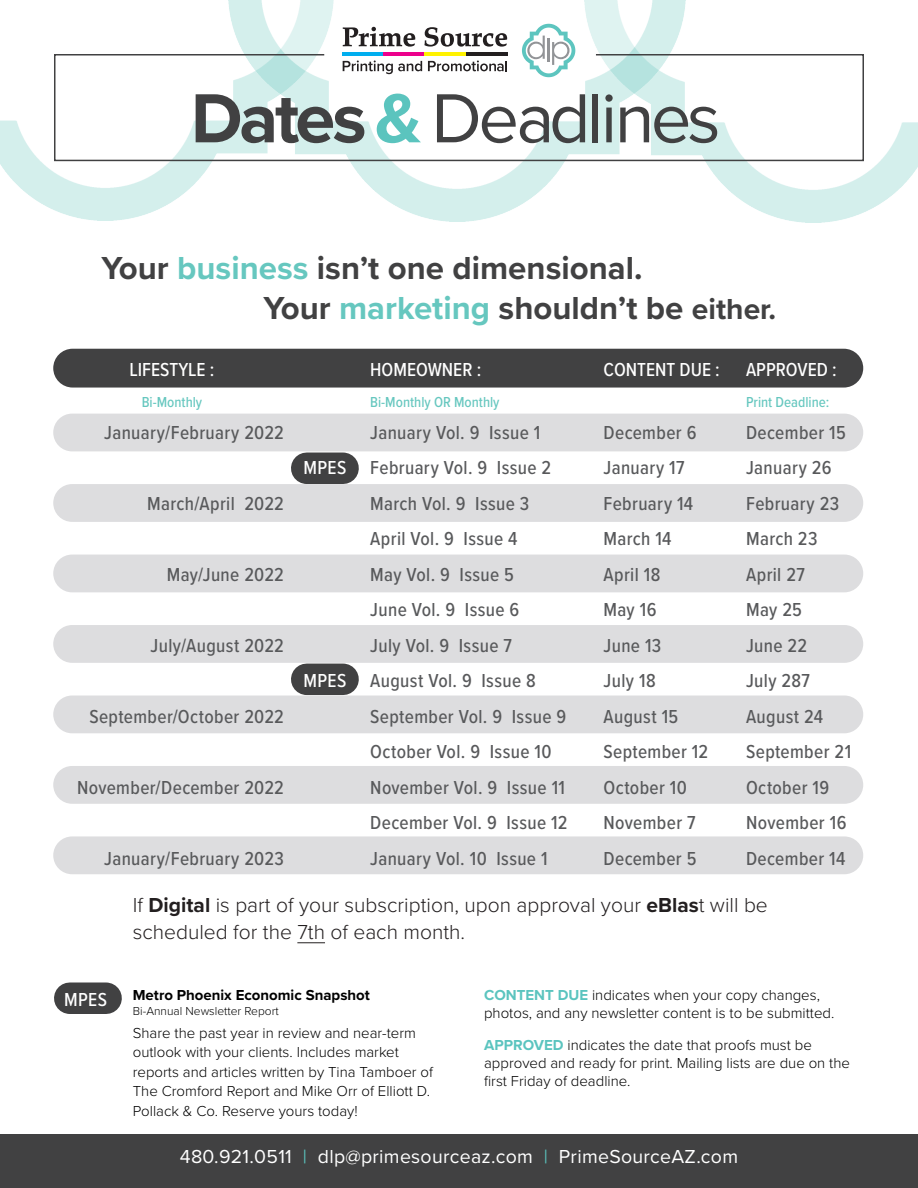
<style>
.page{position:relative;width:918px;height:1188px;background:#fff}
.page>*{position:absolute;margin:0;border:0;box-sizing:border-box;transform-origin:0 0}
.t1{font:72px "Proxima Nova";letter-spacing:-.05em;color:#414142}
.t2{font:700 33px/40.5px "Proxima Nova";color:#414142}
.t3{font:300 21px/27px "Proxima Nova";color:#231f20}
.t4{font:500 19.5px "Proxima Nova Cond";letter-spacing:.02em;color:#58595b}
.t5{font:19.5px "Proxima Nova";letter-spacing:.015em;color:#fff}
.t6{font:500 19.5px "Proxima Nova Cond";color:#fff}
.t7{font:300 15px/19.5px "Proxima Nova";color:#000}
.t8{font:500 15px "Proxima Nova Cond";color:#66c7bf}
.t9{font:700 15px "Proxima Nova";color:#000}
.t10{font:300 12px "Proxima Nova";color:#000}
.s1{font-weight:700}
.s2{font-weight:700;color:#5bc4be}
.s3{color:#66c7bf}
.s4{font-size:30px}
.s5{color:#fff}
.s6{font-weight:700;color:#5bc4bf}
.s7{color:#5bc4bf}
</style>
<div class="page">
<img style="left:0;top:0;width:229px;height:221px">
<img style="left:706px;top:122px;width:212px;height:100px">
<img style="left:229px;top:0;width:457px;height:222px">
<svg style="left:53px;top:53px;width:812px;height:109px"></svg>
<hr style="left:343px;top:52px;width:41px;height:3px;background:#00aeef">
<hr style="left:384px;top:52px;width:41px;height:3px;background:#ec008c">
<hr style="left:425px;top:52px;width:41px;height:3px;background:#fff200">
<hr style="left:466px;top:52px;width:41px;height:3px;background:#231f20">
<svg style="left:343px;top:27px;width:72px;height:20px"></svg>
<svg style="left:424px;top:27px;width:83px;height:20px"></svg>
<svg style="left:343px;top:60px;width:79px;height:14px"></svg>
<svg style="left:428px;top:60px;width:79px;height:11px"></svg>
<svg style="left:522px;top:24px;width:53px;height:53px"></svg>
<div style="left:0;top:1134px;width:918px;height:54px;background:#414142"></div>
<div style="left:307px;top:664px;width:36px;height:31px;background:#414142"></div>
<div style="left:307px;top:453px;width:36px;height:31px;background:#414142"></div>
<div style="left:53px;top:349px;width:810px;height:39px;background:#414142;border-radius:19px"></div>
<div style="left:53px;top:766px;width:810px;height:38px;background:#dddddf;border-radius:19px"></div>
<div style="left:53px;top:414px;width:810px;height:37px;background:#dddddf;border-radius:19px"></div>
<div style="left:53px;top:484px;width:810px;height:38px;background:#dddddf;border-radius:19px"></div>
<div style="left:53px;top:555px;width:810px;height:37px;background:#dddddf;border-radius:19px"></div>
<div style="left:53px;top:625px;width:810px;height:38px;background:#dddddf;border-radius:19px"></div>
<div style="left:53px;top:696px;width:810px;height:37px;background:#dddddf;border-radius:19px"></div>
<div style="left:53px;top:836px;width:810px;height:38px;background:#dddddf;border-radius:19px"></div>
<svg style="left:297px;top:942px;width:28px;height:1px"></svg>
<div style="left:70px;top:982px;width:36px;height:32px;background:#414142"></div>
<h1 class="t1" style="left:191px;top:65px;width:531px"><span class="s1">Dates</span> <span class="s2">&amp;</span> Deadlines</h1>
<h2 class="t2" style="left:264px;top:247px;width:514px;text-indent:-162px">Your <span class="s3">business</span> isn’t one dimensional.<br>Your <span class="s3">marketing</span> shouldn’t be <span class="s4">either.</span></h2>
<p class="t6" style="left:130px;top:355px;width:86px">LIFESTYLE :</p>
<p class="t6" style="left:370px;top:355px;width:113px">HOMEOWNER :</p>
<p class="t6" style="left:604px;top:355px;width:118px">CONTENT DUE :</p>
<p class="t6" style="left:746px;top:355px;width:92px">APPROVED :</p>
<p class="t8" style="left:142px;top:391px;width:62px">Bi-Monthly</p>
<p class="t8" style="left:370px;top:391px;width:131px">Bi-Monthly OR Monthly</p>
<p class="t8" style="left:746px;top:391px;width:85px">Print Deadline:</p>
<p class="t4" style="left:104px;top:418px;width:181px">January/February 2022</p>
<p class="t4" style="left:370px;top:418px;width:172px">January Vol. 9 Issue 1</p>
<p class="t4" style="left:604px;top:418px;width:94px">December 6</p>
<p class="t4" style="left:746px;top:418px;width:101px">December 15</p>
<p class="t4" style="left:303px;top:454px;width:249px"><span class="s5">MPES</span> February Vol. 9 Issue 2</p>
<p class="t4" style="left:604px;top:454px;width:83px">January 17</p>
<p class="t4" style="left:746px;top:454px;width:87px">January 26</p>
<p class="t4" style="left:147px;top:489px;width:138px">March/April 2022</p>
<p class="t4" style="left:370px;top:489px;width:161px">March Vol. 9 Issue 3</p>
<p class="t4" style="left:604px;top:489px;width:91px">February 14</p>
<p class="t4" style="left:746px;top:489px;width:95px">February 23</p>
<p class="t4" style="left:370px;top:525px;width:149px">April Vol. 9 Issue 4</p>
<p class="t4" style="left:604px;top:525px;width:70px">March 14</p>
<p class="t4" style="left:746px;top:525px;width:73px">March 23</p>
<p class="t4" style="left:167px;top:560px;width:119px">May/June 2022</p>
<p class="t4" style="left:370px;top:560px;width:145px">May Vol. 9 Issue 5</p>
<p class="t4" style="left:604px;top:560px;width:58px">April 18</p>
<p class="t4" style="left:746px;top:560px;width:60px">April 27</p>
<p class="t4" style="left:370px;top:595px;width:151px">June Vol. 9 Issue 6</p>
<p class="t4" style="left:604px;top:595px;width:55px">May 16</p>
<p class="t4" style="left:746px;top:595px;width:57px">May 25</p>
<p class="t4" style="left:151px;top:631px;width:135px">July/August 2022</p>
<p class="t4" style="left:370px;top:631px;width:143px">July Vol. 9 Issue 7</p>
<p class="t4" style="left:604px;top:631px;width:59px">June 13</p>
<p class="t4" style="left:746px;top:631px;width:63px">June 22</p>
<p class="t4" style="left:303px;top:666px;width:234px"><span class="s5">MPES</span> August Vol. 9 Issue 8</p>
<p class="t4" style="left:604px;top:666px;width:54px">July 18</p>
<p class="t4" style="left:746px;top:666px;width:65px">July 287</p>
<p class="t4" style="left:89px;top:702px;width:196px">September/October 2022</p>
<p class="t4" style="left:370px;top:702px;width:198px">September Vol. 9 Issue 9</p>
<p class="t4" style="left:604px;top:702px;width:76px">August 15</p>
<p class="t4" style="left:746px;top:702px;width:79px">August 24</p>
<p class="t4" style="left:370px;top:737px;width:183px">October Vol. 9 Issue 10</p>
<p class="t4" style="left:604px;top:737px;width:106px">September 12</p>
<p class="t4" style="left:746px;top:737px;width:107px">September 21</p>
<p class="t4" style="left:77px;top:773px;width:208px">November/December 2022</p>
<p class="t4" style="left:370px;top:773px;width:196px">November Vol. 9 Issue 11</p>
<p class="t4" style="left:604px;top:773px;width:85px">October 10</p>
<p class="t4" style="left:746px;top:773px;width:85px">October 19</p>
<p class="t4" style="left:370px;top:808px;width:199px">December Vol. 9 Issue 12</p>
<p class="t4" style="left:604px;top:808px;width:94px">November 7</p>
<p class="t4" style="left:746px;top:808px;width:102px">November 16</p>
<p class="t4" style="left:104px;top:844px;width:181px">January/February 2023</p>
<p class="t4" style="left:370px;top:844px;width:179px">January Vol. 10 Issue 1</p>
<p class="t4" style="left:604px;top:844px;width:94px">December 5</p>
<p class="t4" style="left:746px;top:844px;width:101px">December 14</p>
<p class="t3" style="left:133px;top:891px;width:637px">If <span class="s1">Digital</span> is part of your subscription, upon approval your <span class="s1">eBlas</span>t will be scheduled for the 7th of each month.</p>
<p class="t6" style="left:64px;top:985px;width:45px">MPES</p>
<p class="t9" style="left:133px;top:984px;width:239px">Metro Phoenix Economic Snapshot</p>
<p class="t10" style="left:133px;top:1002px;width:148px">Bi-Annual Newsletter Report</p>
<p class="t7" style="left:133px;top:1022px;width:302px">Share the past year in review and near-term outlook with your clients. Includes market reports and articles written by Tina Tamboer of The Cromford Report and Mike Orr of Elliott D.<br>Pollack &amp; Co. Reserve yours today!</p>
<p class="t7" style="left:484px;top:985px;width:352px;line-height:18px"><span class="s6">CONTENT DUE</span> indicates when your copy changes, photos, and any newsletter content is to be submitted.</p>
<p class="t7" style="left:484px;top:1035px;width:367px;line-height:18px"><span class="s6">APPROVED</span> indicates the date that proofs must be approved and ready for print. Mailing lists are due on the first Friday of deadline.</p>
<p class="t5" style="left:180px;top:1142px;width:560px">480.921.0511 <span class="s7">|</span> dlp@primesourceaz.com <span class="s7">|</span> PrimeSourceAZ.com</p>
</div>
